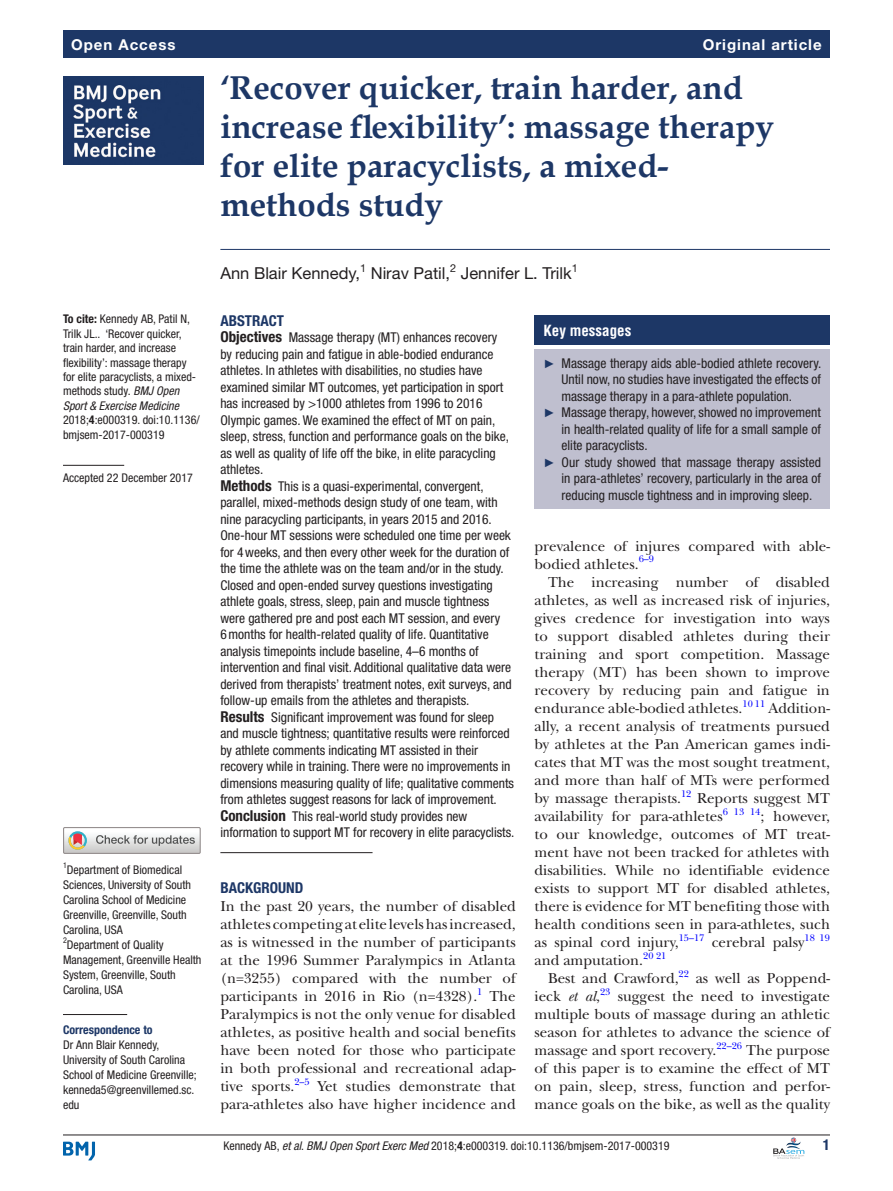
<style>
.page{position:relative;width:893px;height:1191px;background:#fff}
.page>*{position:absolute;margin:0;border:0;box-sizing:border-box;transform-origin:0 0}
.t1{font:700 33px/39px "Book Antiqua";color:#1d3766}
.t2{font:16.5px "Helvetica Neue LT Std";color:#231f20}
.t3{font:15px/18px "New Baskerville";color:#231f20;text-align:justify}
.t4{font:700 15px "Helvetica Neue LT Std";letter-spacing:.065em;color:#fff}
.t5{font:700 condensed 15px "Helvetica Neue LT Std";color:#1d3766}
.t6{font:700 condensed 15px "Helvetica";color:#fff}
.t7{font:condensed 13.5px/16.5px "Helvetica Neue LT Std";color:#231f20}
.t8{font:condensed 12px/15px "Helvetica Neue LT Std";color:#231f20}
.t9{font:700 condensed 12px "Helvetica Neue LT Std";color:#1d3766}
.t10{font:10.95px "Helvetica Neue LT Std";color:#231f20}
.t11{font:9.9px "New Baskerville";color:#00f}
.t12{font:condensed 7.95px "Helvetica Neue LT Std";color:#231f20}
.s1{font-weight:700}
.s2{font-style:italic}
.s3{font-weight:700;font-size:15px}
.s4{font-family:"Arial";font-stretch:normal;font-size:12px;color:#1d3766}
</style>
<div class="page">
<hr style="left:63px;top:1134px;width:767px;height:1px;background:#231f20">
<svg style="left:63px;top:1141px;width:32px;height:19px"></svg>
<svg style="left:773px;top:1137px;width:31px;height:21px"></svg>
<div style="left:63px;top:31px;width:767px;height:27px;background:#1d3766"></div>
<hr style="left:220px;top:249px;width:610px;height:1px;background:#1d3766">
<hr style="left:63px;top:465px;width:61px;height:1px;background:#231f20">
<hr style="left:63px;top:1014px;width:64px;height:1px;background:#231f20">
<div style="left:63px;top:827px;width:138px;height:27px;border:1px solid #969090"></div>
<svg style="left:64px;top:827px;width:136px;height:26px"></svg>
<img style="left:63px;top:77px;width:140px;height:88px">
<hr style="left:220px;top:852px;width:153px;height:1px;background:#231f20">
<div style="left:535px;top:315px;width:295px;height:30px;background:#1d3766"></div>
<div style="left:535px;top:349px;width:295px;height:159px;background:#bfbfcf"></div>
<p class="t4" style="left:71px;top:35px;width:106px">Open Access</p>
<p class="t4" style="left:703px;top:35px;width:120px">Original article</p>
<h1 class="t1" style="left:220px;top:68px;width:555px">‘Recover quicker, train harder, and increase flexibility’: massage therapy for elite paracyclists, a mixed&shy;methods study</h1>
<p class="t8" style="left:63px;top:312px;width:138px;line-height:14.4px"><span class="s1">To cite:</span> Kennedy AB, Patil N,<br>Trilk JL.. ‘Recover quicker, train harder, and increase flexibility’: massage therapy for elite paracyclists, a mixed&shy;methods study. <span class="s2">BMJ Open<br>Sport &amp; Exercise Medicine<br></span>2018;<span class="s1">4</span>:e000319. doi:10.1136/ bmjsem-2017-000319</p>
<p class="t8" style="left:63px;top:470px;width:131px">Accepted 22 December 2017</p>
<p class="t12" style="left:63px;top:861px;width:5px">1</p>
<p class="t8" style="left:63px;top:862px;width:130px;text-indent:4px">Department of Biomedical<br>Sciences, University of South<br>Carolina School of Medicine<br>Greenville, Greenville, South<br>Carolina, USA</p>
<p class="t12" style="left:63px;top:936px;width:5px">2</p>
<p class="t8" style="left:63px;top:937px;width:140px;text-indent:4px">Department of Quality<br>Management, Greenville Health<br>System, Greenville, South<br>Carolina, USA</p>
<p class="t9" style="left:63px;top:1023px;width:91px">Correspondence to</p>
<p class="t8" style="left:63px;top:1037px;width:135px">Dr Ann Blair Kennedy,<br>University of South Carolina<br>School of Medicine Greenville; kenneda5@greenvillemed.sc. edu</p>
<p class="t2" style="left:220px;top:263px;width:141px">Ann Blair Kennedy,</p>
<p class="t10" style="left:360px;top:261px;width:8px">1</p>
<p class="t2" style="left:371px;top:263px;width:81px">Nirav Patil,</p>
<p class="t10" style="left:450px;top:261px;width:8px">2</p>
<p class="t2" style="left:461px;top:263px;width:112px">Jennifer L. Trilk</p>
<p class="t10" style="left:572px;top:261px;width:8px">1</p>
<p class="t5" style="left:220px;top:311px;width:49px">Abstract</p>
<p class="t7" style="left:220px;top:329px;width:296px"><span class="s3">Objectives</span> Massage therapy (MT) enhances recovery<br>by reducing pain and fatigue in able-bodied endurance athletes. In athletes with disabilities, no studies have examined similar MT outcomes, yet participation in sport has increased by &gt;1000 athletes from 1996 to 2016<br>Olympic games. We examined the effect of MT on pain, sleep, stress, function and performance goals on the bike, as well as quality of life off the bike, in elite paracycling athletes.<br><span class="s3">Methods</span> This is a quasi-experimental, convergent, parallel, mixed-methods design study of one team, with nine paracycling participants, in years 2015 and 2016.<br>One-hour MT sessions were scheduled one time per week for 4weeks, and then every other week for the duration of the time the athlete was on the team and/or in the study.<br>Closed and open-ended survey questions investigating athlete goals, stress, sleep, pain and muscle tightness were gathered pre and post each MT session, and every 6months for health-related quality of life. Quantitative analysis timepoints include baseline, 4–6 months of intervention and final visit. Additional qualitative data were derived from therapists’ treatment notes, exit surveys, and follow-up emails from the athletes and therapists.<br><span class="s3">Results</span> Significant improvement was found for sleep and muscle tightness; quantitative results were reinforced by athlete comments indicating MT assisted in their recovery while in training. There were no improvements in dimensions measuring quality of life; qualitative comments from athletes suggest reasons for lack of improvement.<br><span class="s3">Conclusion</span> This real-world study provides new information to support MT for recovery in elite paracyclists.</p>
<p class="t5" style="left:220px;top:879px;width:85px">Background</p>
<p class="t3" style="left:220px;top:897px;width:297px">In the past 20 years, the number of disabled athletes competing at elite levels has increased, as is witnessed in the number of participants at the 1996 Summer Paralympics in Atlanta (n=3255) compared with the number of participants in 2016 in Rio (n=4328).</p>
<p class="t11" style="left:477px;top:985px;width:7px">1</p>
<p class="t3" style="left:220px;top:987px;width:297px;text-indent:269px">The Paralympics is not the only venue for disabled athletes, as positive health and social benefits have been noted for those who participate in both professional and recreational adap&shy;tive sports.</p>
<p class="t11" style="left:294px;top:1075px;width:17px">2–5</p>
<p class="t3" style="left:220px;top:1077px;width:297px;text-align:right">Yet studies demonstrate that<br>para-athletes also have higher incidence and</p>
<p class="t6" style="left:544px;top:321px;width:89px">Key messages</p>
<p class="t7" style="left:544px;top:354px;width:279px"><span class="s4">►</span> Massage therapy aids able-bodied athlete recovery.</p>
<p class="t7" style="left:562px;top:371px;width:261px">Until now, no studies have investigated the effects of</p>
<p class="t7" style="left:562px;top:387px;width:232px">massage therapy in a para-athlete population.</p>
<p class="t7" style="left:544px;top:404px;width:279px"><span class="s4">►</span> Massage therapy, however, showed no improvement</p>
<p class="t7" style="left:562px;top:420px;width:261px">in health-related quality of life for a small sample of</p>
<p class="t7" style="left:562px;top:437px;width:88px">elite paracyclists.</p>
<p class="t7" style="left:544px;top:453px;width:279px"><span class="s4">►</span> Our study showed that massage therapy assisted</p>
<p class="t7" style="left:562px;top:470px;width:261px">in para-athletes’ recovery, particularly in the area of</p>
<p class="t7" style="left:562px;top:486px;width:252px">reducing muscle tightness and in improving sleep.</p>
<p class="t3" style="left:535px;top:537px;width:297px">prevalence of injures compared with able&shy;bodied athletes.</p>
<p class="t11" style="left:639px;top:553px;width:17px">6–9</p>
<p class="t3" style="left:535px;top:573px;width:297px;text-indent:14px">The increasing number of disabled athletes, as well as increased risk of injuries, gives credence for investigation into ways to support disabled athletes during their training and sport competition. Massage therapy (MT) has been shown to improve recovery by reducing pain and fatigue in endurance able-bodied athletes.</p>
<p class="t11" style="left:742px;top:697px;width:24px">10 11</p>
<p class="t3" style="left:535px;top:699px;width:297px;text-indent:234px">Addition&shy;ally, a recent analysis of treatments pursued by athletes at the Pan American games indi&shy;cates that MT was the most sought treatment, and more than half of MTs were performed by massage therapists.</p>
<p class="t11" style="left:681px;top:787px;width:12px">12</p>
<p class="t3" style="left:535px;top:789px;width:297px;text-indent:163px">Reports suggest MT availability for para-athletes</p>
<p class="t11" style="left:723px;top:805px;width:39px">6 13 14</p>
<p class="t3" style="left:535px;top:807px;width:297px;text-indent:226px">; however, to our knowledge, outcomes of MT treat&shy;ment have not been tracked for athletes with disabilities. While no identifiable evidence exists to support MT for disabled athletes, there is evidence for MT benefiting those with health conditions seen in para-athletes, such as spinal cord injury,</p>
<p class="t11" style="left:679px;top:931px;width:27px">15–17</p>
<p class="t3" style="left:712px;top:933px;width:94px">cerebral palsy</p>
<p class="t11" style="left:804px;top:931px;width:27px">18 19</p>
<p class="t3" style="left:535px;top:951px;width:110px">and amputation.</p>
<p class="t11" style="left:643px;top:949px;width:25px">20 21</p>
<p class="t3" style="left:548px;top:969px;width:132px">Best and Crawford,</p>
<p class="t11" style="left:679px;top:967px;width:12px">22</p>
<p class="t3" style="left:535px;top:969px;width:297px;text-indent:161px">as well as Poppend&shy;ieck <span class="s2">et al</span>,<sup>23</sup> suggest the need to investigate multiple bouts of massage during an athletic season for athletes to advance the science of massage and sport recovery.</p>
<p class="t11" style="left:716px;top:1039px;width:27px">22–26</p>
<p class="t3" style="left:535px;top:1041px;width:297px;text-indent:212px">The purpose of this paper is to examine the effect of MT on pain, sleep, stress, function and perfor&shy;mance goals on the bike, as well as the quality</p>
<p class="t8" style="left:223px;top:1137px;width:448px">Kennedy AB, <span class="s2">et al</span>. <span class="s2">BMJ Open Sport Exerc Med</span> 2018;<span class="s1">4</span>:e000319. doi:10.1136/bmjsem-2017-000319</p>
<p class="t5" style="left:823px;top:1135px;width:9px">1</p>
</div>
